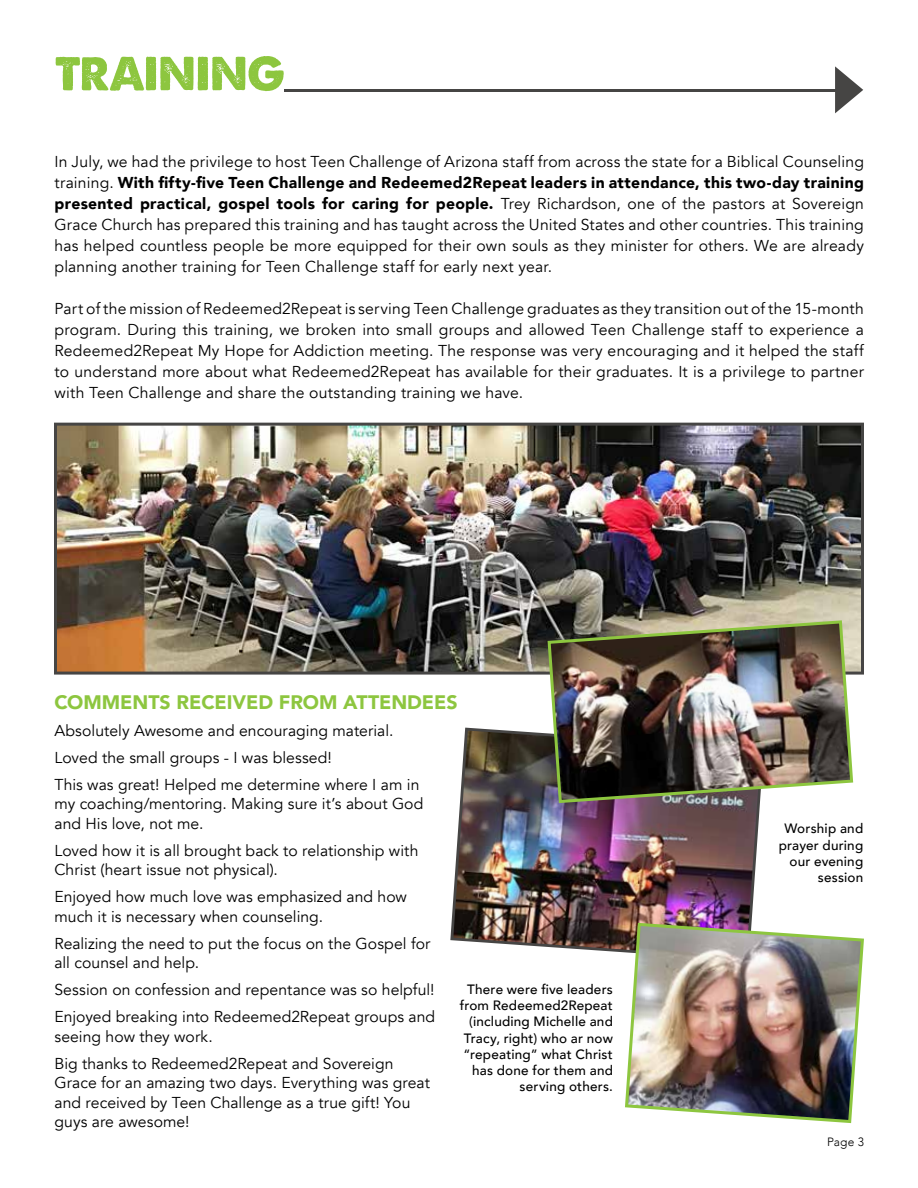
<style>
.page{position:relative;width:918px;height:1188px;background:#fff}
.page>*{position:absolute;margin:0;border:0;box-sizing:border-box;transform-origin:0 0}
.t1{font:900 19.5px "Avenir";color:#8dc63f}
.t2{font:15.75px/21px "Avenir";letter-spacing:.005em;color:#000}
.t3{font:500 13.5px/16.2px "Avenir";letter-spacing:.015em;color:#000;text-align:right}
.t4{font:300 12px "Avenir";color:#000}
.s1{font-weight:900}
</style>
<div class="page">
<svg style="left:835px;top:66px;width:28px;height:47px"></svg>
<hr style="left:284px;top:89px;width:555px;height:2px;background:#464544">
<svg style="left:56px;top:56px;width:228px;height:35px"></svg>
<img style="left:58px;top:427px;width:802px;height:244px">
<div style="left:54px;top:423px;width:810px;height:252px;border:3px solid #464544"></div>
<img style="left:450px;top:727px;width:310px;height:226px">
<img style="left:546px;top:619px;width:309px;height:186px">
<img style="left:623px;top:921px;width:241px;height:203px">
<p class="t2" style="left:54px;top:151px;width:811px;text-align:justify">In July, we had the privilege to host Teen Challenge of Arizona staff from across the state for a Biblical Counseling training. <span class="s1">With fifty-five Teen Challenge and Redeemed2Repeat leaders in attendance, this two-day training presented practical, gospel tools for caring for people.</span> Trey Richardson, one of the pastors at Sovereign Grace Church has prepared this training and has taught across the United States and other countries. This training has helped countless people be more equipped for their own souls as they minister for others. We are already planning another training for Teen Challenge staff for early next year.</p>
<p class="t2" style="left:54px;top:298px;width:811px;text-align:justify">Part of the mission of Redeemed2Repeat is serving Teen Challenge graduates as they transition out of the 15-month program. During this training, we broken into small groups and allowed Teen Challenge staff to experience a Redeemed2Repeat My Hope for Addiction meeting. The response was very encouraging and it helped the staff to understand more about what Redeemed2Repeat has available for their graduates. It is a privilege to partner with Teen Challenge and share the outstanding training we have.</p>
<p class="t1" style="left:54px;top:685px;width:405px">COMMENTS RECEIVED FROM ATTENDEES</p>
<p class="t2" style="left:54px;top:717px;width:366px;line-height:27px">Absolutely Awesome and encouraging material.<br>Loved the small groups - I was blessed!<br>This was great! Helped me determine where I am in</p>
<p class="t2" style="left:54px;top:794px;width:370px;line-height:19.5px">my coaching/mentoring. Making sure it’s about God and His love, not me.</p>
<p class="t2" style="left:54px;top:841px;width:365px;line-height:19.5px">Loved how it is all brought back to relationship with<br>Christ (heart issue not physical).</p>
<p class="t2" style="left:54px;top:887px;width:354px;line-height:19.5px">Enjoyed how much love was emphasized and how much it is necessary when counseling.</p>
<p class="t2" style="left:54px;top:934px;width:377px;line-height:19.5px">Realizing the need to put the focus on the Gospel for all counsel and help.</p>
<p class="t2" style="left:54px;top:977px;width:382px;line-height:27px">Session on confession and repentance was so helpful!<br>Enjoyed breaking into Redeemed2Repeat groups and</p>
<p class="t2" style="left:54px;top:1023px;width:341px;line-height:27px">seeing how they work.<br>Big thanks to Redeemed2Repeat and Sovereign</p>
<p class="t2" style="left:54px;top:1073px;width:377px;line-height:19.5px">Grace for an amazing two days. Everything was great and received by Teen Challenge as a true gift! You guys are awesome!</p>
<p class="t3" style="left:460px;top:980px;width:155px">There were five leaders from Redeemed2Repeat (including Michelle and<br>Tracy, right) who ar now “repeating” what Christ has done for them and serving others.</p>
<p class="t3" style="left:779px;top:820px;width:86px">Worship and prayer during our evening session</p>
<p class="t4" style="left:827px;top:1135px;width:38px">Page 3</p>
</div>
